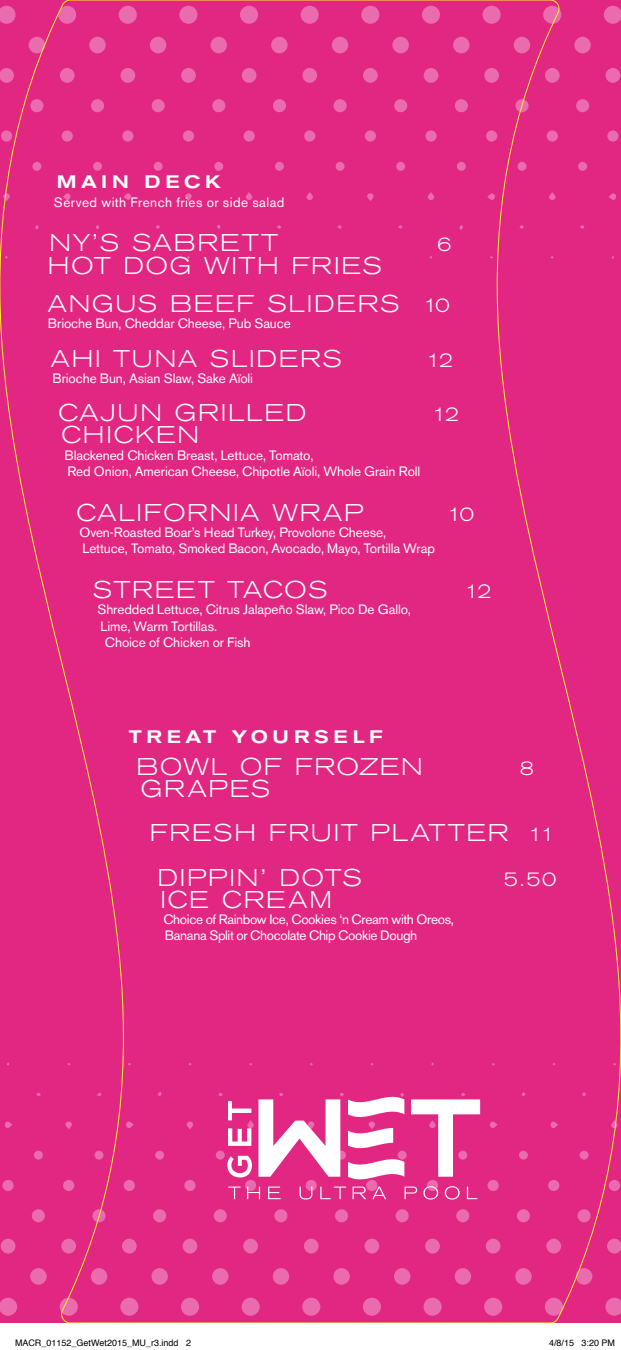
<style>
.page{position:relative;width:621px;height:1350px;background:#fff}
.page>*{position:absolute;margin:0;border:0;box-sizing:border-box;transform-origin:0 0}
.t1{font:300 expanded 24px/38.4px "Akzidenz Grotesk BE";letter-spacing:.075em;color:#fff}
.t2{font:300 expanded 19.5px "Akzidenz Grotesk BE";letter-spacing:-.11em;color:#fff}
.t3{font:500 expanded 18px "Akzidenz Grotesk BE";letter-spacing:.26em;color:#fff}
.t4{font:13.5px/16.2px "Akzidenz Grotesk BE";letter-spacing:-.01em;color:#fff}
.t5{font:13.5px "Akzidenz Grotesk BE";letter-spacing:.035em;color:#fff}
.t6{font:9px "Helvetica";color:#000}
.s1{font-size:19.5px}
</style>
<div class="page">
<div style="left:0;top:0;width:621px;height:1323px;background:#e12782"></div>
<h3 class="t3" style="left:57px;top:171px;width:165px">MAIN DECK</h3>
<p class="t5" style="left:54px;top:194px;width:232px">Served with French fries or side salad</p>
<h1 class="t1" style="left:49px;top:224px;width:230px">NY’S SABRETT</h1>
<h2 class="t2" style="left:437px;top:233px;width:16px">6</h2>
<h1 class="t1" style="left:48px;top:246px;width:403px">HOT DOG WITH FRIES<br>ANGUS BEEF SLIDERS <span class="s1">10</span></h1>
<p class="t4" style="left:48px;top:315px;width:244px">Brioche Bun, Cheddar Cheese, Pub Sauce</p>
<h1 class="t1" style="left:51px;top:339px;width:293px">AHI TUNA SLIDERS</h1>
<h2 class="t2" style="left:427px;top:349px;width:28px">12</h2>
<p class="t4" style="left:52px;top:370px;width:202px">Brioche Bun, Asian Slaw, Sake Aïoli</p>
<h1 class="t1" style="left:58px;top:394px;width:249px">CAJUN GRILLED</h1>
<h2 class="t2" style="left:433px;top:403px;width:28px">12</h2>
<h1 class="t1" style="left:61px;top:416px;width:139px">CHICKEN</h1>
<p class="t4" style="left:64px;top:447px;width:357px">Blackened Chicken Breast, Lettuce, Tomato,<br>Red Onion, American Cheese, Chipotle Aïoli, Whole Grain Roll</p>
<h1 class="t1" style="left:76px;top:494px;width:289px">CALIFORNIA WRAP</h1>
<h2 class="t2" style="left:448px;top:503px;width:28px">10</h2>
<p class="t4" style="left:79px;top:524px;width:357px">Oven-Roasted Boar’s Head Turkey, Provolone Cheese,<br>Lettuce, Tomato, Smoked Bacon, Avocado, Mayo, Tortilla Wrap</p>
<h1 class="t1" style="left:93px;top:571px;width:236px">STREET TACOS</h1>
<h2 class="t2" style="left:465px;top:580px;width:28px">12</h2>
<p class="t4" style="left:97px;top:602px;width:315px">Shredded Lettuce, Citrus Jalapeño Slaw, Pico De Gallo,</p>
<p class="t4" style="left:100px;top:618px;width:118px">Lime, Warm Tortillas.</p>
<p class="t4" style="left:105px;top:634px;width:147px">Choice of Chicken or Fish</p>
<h3 class="t3" style="left:129px;top:726px;width:255px">TREAT YOURSELF</h3>
<h1 class="t1" style="left:136px;top:747px;width:288px">BOWL OF FROZEN</h1>
<h2 class="t2" style="left:520px;top:757px;width:16px">8</h2>
<h1 class="t1" style="left:141px;top:770px;width:131px">GRAPES</h1>
<h1 class="t1" style="left:150px;top:814px;width:407px">FRESH FRUIT PLATTER <span class="s1">11</span></h1>
<h1 class="t1" style="left:157px;top:858px;width:206px">DIPPIN’ DOTS</h1>
<h2 class="t2" style="left:504px;top:868px;width:54px">5.50</h2>
<h1 class="t1" style="left:160px;top:881px;width:173px">ICE CREAM</h1>
<p class="t4" style="left:163px;top:911px;width:292px">Choice of Rainbow Ice, Cookies ‘n Cream with Oreos,<br>Banana Split or Chocolate Chip Cookie Dough</p>
<p class="t6" style="left:15px;top:1335px;width:178px">MACR_01152_GetWet2015_MU_r3.indd 2</p>
<p class="t6" style="left:549px;top:1335px;width:68px">4/8/15 3:20 PM</p>
</div>
